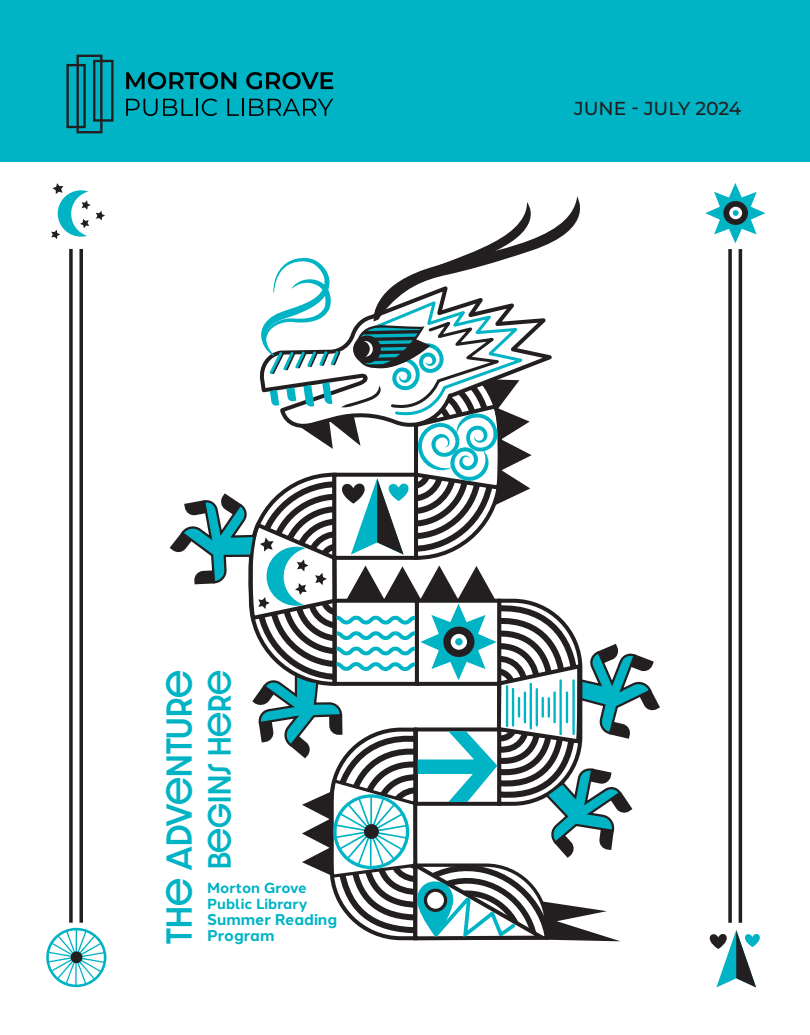
<style>
.page{position:relative;width:810px;height:1035px;background:#fff}
.page>*{position:absolute;margin:0;border:0;box-sizing:border-box;transform-origin:0 0}
.t1{font:500 30.62px "Dazzle Unicase";color:#00b3c5}
.t2{font:500 27.38px "Dazzle Unicase";color:#00b3c5}
.t3{font:500 18.75px "Montserrat";color:#231f20}
.t4{font:700 15.5px/16px "Halcom";color:#00b3c5}
.t5{font:700 14.62px/16px "Halcom";color:#00b3c5}
</style>
<div class="page">
<div style="left:0;top:0;width:810px;height:161px;background:#00b3c5"></div>
<div style="left:77px;top:55px;width:26px;height:78px;border:2px solid #231f20"></div>
<div style="left:66px;top:64px;width:20px;height:64px;border:2px solid #231f20"></div>
<div style="left:93px;top:60px;width:21px;height:62px;border:2px solid #231f20"></div>
<svg style="left:126px;top:72px;width:110px;height:17px"></svg>
<svg style="left:246px;top:72px;width:87px;height:17px"></svg>
<svg style="left:126px;top:99px;width:91px;height:17px"></svg>
<svg style="left:227px;top:99px;width:106px;height:17px"></svg>
<svg style="left:169px;top:196px;width:491px;height:746px"></svg>
<svg style="left:51px;top:183px;width:54px;height:56px"></svg>
<svg style="left:46px;top:928px;width:60px;height:59px"></svg>
<div style="left:71px;top:951px;width:11px;height:12px;background:#231f20;border-radius:50%"></div>
<svg style="left:69px;top:249px;width:4px;height:674px;background:#3c3839"></svg>
<svg style="left:79px;top:249px;width:4px;height:674px;background:#3c393a"></svg>
<svg style="left:705px;top:183px;width:60px;height:60px"></svg>
<svg style="left:709px;top:930px;width:51px;height:57px"></svg>
<svg style="left:728px;top:249px;width:4px;height:674px;background:#3c3839"></svg>
<hr style="left:739px;top:249px;width:3px;height:674px;background:#231f20">
<p class="t1" style="left:156px;top:944px;width:275px;rotate:-90deg">The Adventure</p>
<p class="t2" style="left:199px;top:869px;width:201px;rotate:-90deg">Begins Here</p>
<p class="t5" style="left:207px;top:879px;width:102px">Morton Grove<br>Public Library</p>
<p class="t4" style="left:207px;top:910px;width:132px">Summer Reading<br>Program</p>
<p class="t3" style="left:574px;top:95px;width:169px">JUNE - JULY 2024</p>
</div>
